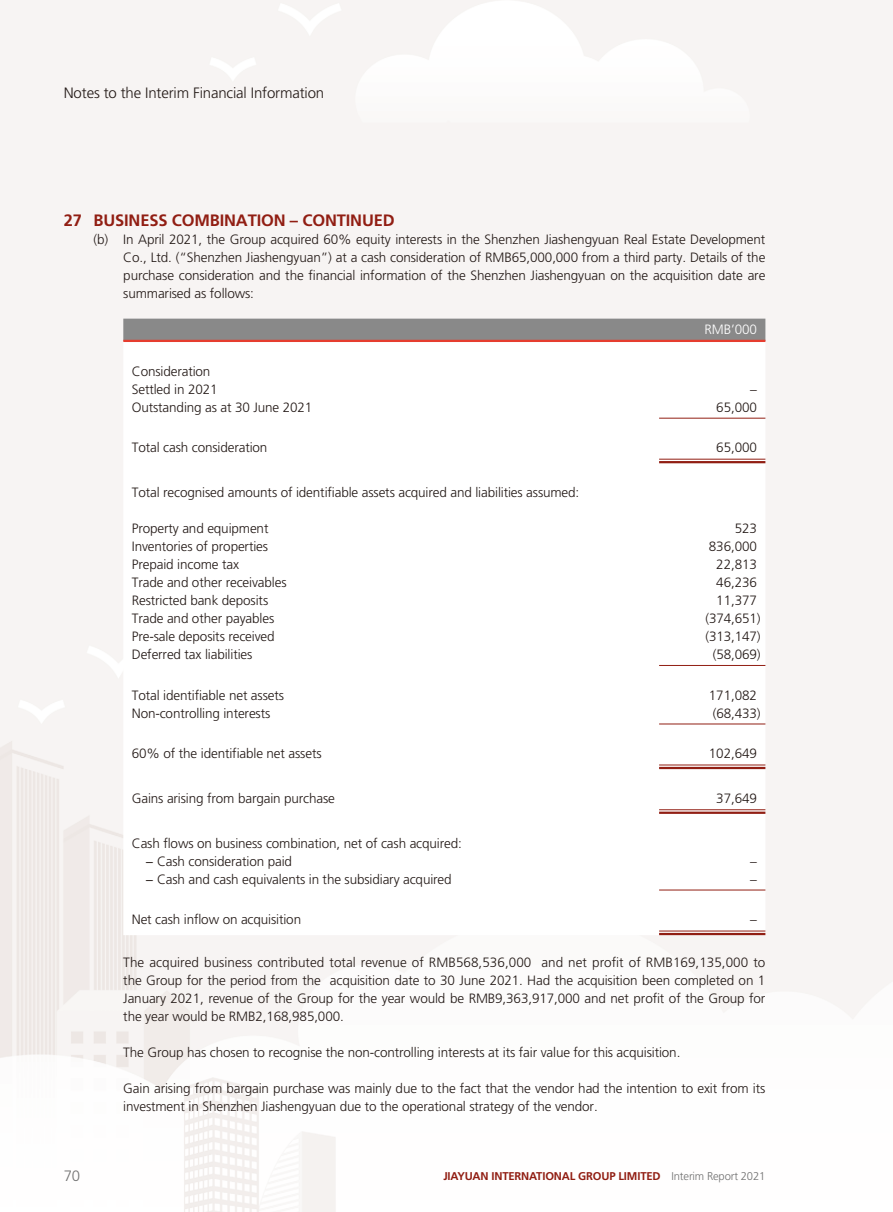
<style>
.page{position:relative;width:893px;height:1212px;background:#fff}
.page>*{position:absolute;margin:0;border:0;box-sizing:border-box;transform-origin:0 0}
.t1{font:700 16.5px "Frutiger LT Std";letter-spacing:-.01em;color:#911e13}
.t2{font:300 15px "Frutiger LT Std";letter-spacing:-.01em;color:#231916}
.t3{font:300 15px "Frutiger LT Std";color:#717171}
.t4{font:300 13.5px/18px "Frutiger LT Std";letter-spacing:-.01em;color:#231916}
.t5{font:300 13.5px "Frutiger LT Std";letter-spacing:-.01em;color:#fff}
.t6{font:700 11.25px "Frutiger LT Std";letter-spacing:-.015em;color:#911e13}
.s1{font-weight:300;color:#717171}
</style>
<div class="page">
<img style="left:0;top:0;width:893px;height:1212px">
<div style="left:123px;top:319px;width:642px;height:21px;background:#898989"></div>
<svg style="left:123px;top:342px;width:642px;height:593px"></svg>
<hr style="left:123px;top:340px;width:642px;height:2px;background:#e63d2f">
<hr style="left:659px;top:418px;width:106px;height:1px;background:#911e13">
<hr style="left:659px;top:459px;width:106px;height:1px;background:#911e13">
<hr style="left:659px;top:461px;width:106px;height:2px;background:#911e13">
<hr style="left:659px;top:665px;width:106px;height:1px;background:#911e13">
<hr style="left:659px;top:724px;width:106px;height:1px;background:#911e13">
<hr style="left:659px;top:765px;width:106px;height:1px;background:#911e13">
<hr style="left:659px;top:767px;width:106px;height:2px;background:#911e13">
<hr style="left:659px;top:809px;width:106px;height:1px;background:#911e13">
<hr style="left:659px;top:812px;width:106px;height:2px;background:#911e13">
<hr style="left:659px;top:890px;width:106px;height:1px;background:#911e13">
<hr style="left:659px;top:931px;width:106px;height:1px;background:#911e13">
<hr style="left:659px;top:933px;width:106px;height:2px;background:#911e13">
<p class="t2" style="left:64px;top:85px;width:262px">Notes to the Interim Financial Information</p>
<p class="t1" style="left:64px;top:213px;width:332px">27 BUSINESS COMBINATION – CONTINUED</p>
<p class="t4" style="left:123px;top:231px;width:644px;text-align:justify;text-indent:-30px">(b) In April 2021, the Group acquired 60% equity interests in the Shenzhen Jiashengyuan Real Estate Development Co., Ltd. (“Shenzhen Jiashengyuan”) at a cash consideration of RMB65,000,000 from a third party. Details of the purchase consideration and the financial information of the Shenzhen Jiashengyuan on the acquisition date are summarised as follows:</p>
<p class="t5" style="left:704px;top:323px;width:54px">RMB’000</p>
<p class="t4" style="left:132px;top:363px;width:87px">Consideration<br>Settled in 2021</p>
<p class="t4" style="left:750px;top:381px;width:8px">–</p>
<p class="t4" style="left:132px;top:399px;width:182px">Outstanding as at 30 June 2021</p>
<p class="t4" style="left:716px;top:399px;width:42px">65,000</p>
<p class="t4" style="left:132px;top:439px;width:137px">Total cash consideration</p>
<p class="t4" style="left:716px;top:439px;width:42px">65,000</p>
<p class="t4" style="left:132px;top:484px;width:449px">Total recognised amounts of identifiable assets acquired and liabilities assumed:</p>
<p class="t4" style="left:132px;top:520px;width:138px">Property and equipment</p>
<p class="t4" style="left:735px;top:520px;width:24px">523</p>
<p class="t4" style="left:132px;top:538px;width:138px">Inventories of properties</p>
<p class="t4" style="left:709px;top:538px;width:49px">836,000</p>
<p class="t4" style="left:132px;top:556px;width:109px">Prepaid income tax</p>
<p class="t4" style="left:716px;top:556px;width:42px">22,813</p>
<p class="t4" style="left:132px;top:574px;width:156px">Trade and other receivables</p>
<p class="t4" style="left:716px;top:574px;width:42px">46,236</p>
<p class="t4" style="left:132px;top:592px;width:138px">Restricted bank deposits</p>
<p class="t4" style="left:716px;top:592px;width:42px">11,377</p>
<p class="t4" style="left:132px;top:610px;width:144px">Trade and other payables</p>
<p class="t4" style="left:705px;top:610px;width:57px">(374,651)</p>
<p class="t4" style="left:132px;top:628px;width:144px">Pre-sale deposits received</p>
<p class="t4" style="left:705px;top:628px;width:57px">(313,147)</p>
<p class="t4" style="left:132px;top:646px;width:122px">Deferred tax liabilities</p>
<p class="t4" style="left:713px;top:646px;width:49px">(58,069)</p>
<p class="t4" style="left:132px;top:687px;width:154px">Total identifiable net assets</p>
<p class="t4" style="left:709px;top:687px;width:49px">171,082</p>
<p class="t4" style="left:132px;top:704px;width:140px">Non-controlling interests</p>
<p class="t4" style="left:713px;top:704px;width:49px">(68,433)</p>
<p class="t4" style="left:132px;top:745px;width:191px">60% of the identifiable net assets</p>
<p class="t4" style="left:709px;top:745px;width:49px">102,649</p>
<p class="t4" style="left:132px;top:790px;width:205px">Gains arising from bargain purchase</p>
<p class="t4" style="left:716px;top:790px;width:42px">37,649</p>
<p class="t4" style="left:145px;top:835px;width:318px;text-indent:-14px">Cash flows on business combination, net of cash acquired: − Cash consideration paid</p>
<p class="t4" style="left:750px;top:853px;width:8px">–</p>
<p class="t4" style="left:145px;top:871px;width:308px">− Cash and cash equivalents in the subsidiary acquired</p>
<p class="t4" style="left:750px;top:871px;width:8px">–</p>
<p class="t4" style="left:132px;top:911px;width:171px">Net cash inflow on acquisition</p>
<p class="t4" style="left:750px;top:911px;width:8px">–</p>
<p class="t4" style="left:123px;top:953px;width:644px;text-align:justify">The acquired business contributed total revenue of RMB568,536,000 and net profit of RMB169,135,000 to the Group for the period from the acquisition date to 30 June 2021. Had the acquisition been completed on 1<br>January 2021, revenue of the Group for the year would be RMB9,363,917,000 and net profit of the Group for the year would be RMB2,168,985,000.</p>
<p class="t4" style="left:123px;top:1043px;width:559px">The Group has chosen to recognise the non-controlling interests at its fair value for this acquisition.</p>
<p class="t4" style="left:123px;top:1079px;width:644px">Gain arising from bargain purchase was mainly due to the fact that the vendor had the intention to exit from its investment in Shenzhen Jiashengyuan due to the operational strategy of the vendor.</p>
<p class="t3" style="left:64px;top:1168px;width:18px">70</p>
<p class="t6" style="left:443px;top:1170px;width:324px">JIAYUAN INTERNATIONAL GROUP LIMITED <span class="s1">Interim Report 2021</span></p>
</div>
